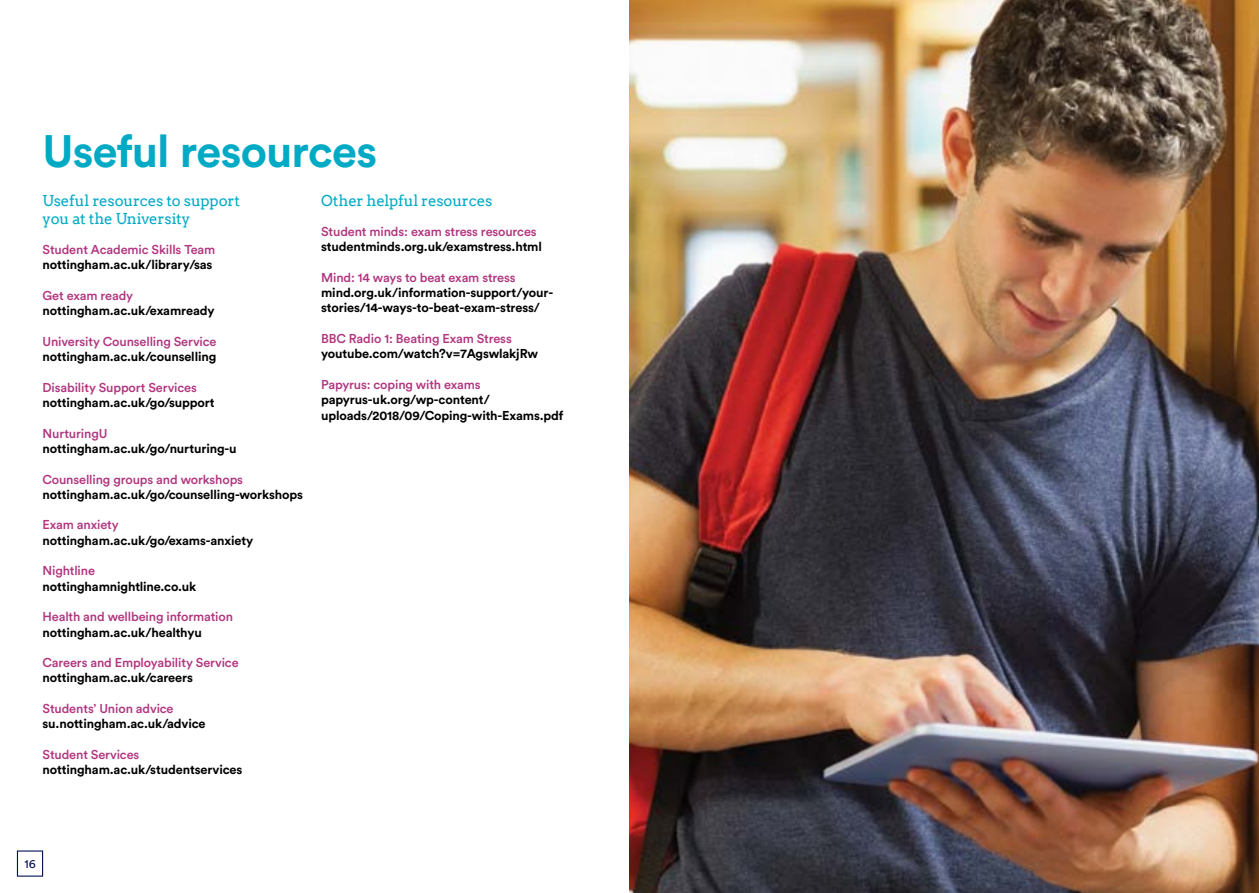
<style>
.page{position:relative;width:1259px;height:893px;background:#fff}
.page>*{position:absolute;margin:0;border:0;box-sizing:border-box;transform-origin:0 0}
.t1{font:700 45px "Circular Pro";letter-spacing:-.02em;color:#00aac5}
.t2{font:15px/18px "Arvo";letter-spacing:-.015em;color:#00aac5}
.t3{font:700 12.75px/15.3px "Circular Pro";letter-spacing:-.01em;color:#000}
.t4{font:500 12.75px "Circular Pro";letter-spacing:-.01em;color:#b1357f}
.t5{font:12px "Circular Pro";color:#051355}
</style>
<div class="page">
<img style="left:629px;top:0;width:630px;height:893px">
<div style="left:17px;top:850px;width:26px;height:27px;border:1px solid #051355"></div>
<h1 class="t1" style="left:43px;top:120px;width:336px">Useful resources</h1>
<p class="t2" style="left:43px;top:192px;width:199px">Useful resources to support you at the University</p>
<p class="t4" style="left:43px;top:241px;width:174px">Student Academic Skills Team</p>
<p class="t3" style="left:43px;top:257px;width:171px">nottingham.ac.uk/library/sas</p>
<p class="t4" style="left:43px;top:287px;width:92px">Get exam ready</p>
<p class="t3" style="left:43px;top:303px;width:173px">nottingham.ac.uk/examready</p>
<p class="t4" style="left:43px;top:333px;width:175px">University Counselling Service</p>
<p class="t3" style="left:43px;top:348px;width:175px">nottingham.ac.uk/counselling</p>
<p class="t4" style="left:43px;top:379px;width:156px">Disability Support Services</p>
<p class="t3" style="left:43px;top:394px;width:174px">nottingham.ac.uk/go/support</p>
<p class="t4" style="left:43px;top:424px;width:66px">NurturingU</p>
<p class="t3" style="left:43px;top:440px;width:196px">nottingham.ac.uk/go/nurturing-u</p>
<p class="t4" style="left:43px;top:470px;width:202px">Counselling groups and workshops</p>
<p class="t3" style="left:43px;top:486px;width:262px">nottingham.ac.uk/go/counselling-workshops</p>
<p class="t4" style="left:43px;top:516px;width:78px">Exam anxiety</p>
<p class="t3" style="left:43px;top:532px;width:212px">nottingham.ac.uk/go/exams-anxiety</p>
<p class="t4" style="left:43px;top:562px;width:54px">Nightline</p>
<p class="t3" style="left:43px;top:578px;width:155px">nottinghamnightline.co.uk</p>
<p class="t4" style="left:43px;top:608px;width:192px">Health and wellbeing information</p>
<p class="t3" style="left:43px;top:624px;width:161px">nottingham.ac.uk/healthyu</p>
<p class="t4" style="left:43px;top:654px;width:198px">Careers and Employability Service</p>
<p class="t3" style="left:43px;top:670px;width:152px">nottingham.ac.uk/careers</p>
<p class="t4" style="left:43px;top:700px;width:133px">Students’ Union advice</p>
<p class="t3" style="left:43px;top:716px;width:165px">su.nottingham.ac.uk/advice</p>
<p class="t4" style="left:43px;top:746px;width:98px">Student Services</p>
<p class="t3" style="left:43px;top:762px;width:201px">nottingham.ac.uk/studentservices</p>
<p class="t2" style="left:321px;top:192px;width:173px">Other helpful resources</p>
<p class="t4" style="left:321px;top:223px;width:217px">Student minds: exam stress resources</p>
<p class="t3" style="left:321px;top:239px;width:222px">studentminds.org.uk/examstress.html</p>
<p class="t4" style="left:321px;top:269px;width:196px">Mind: 14 ways to beat exam stress</p>
<p class="t3" style="left:321px;top:285px;width:234px">mind.org.uk/information-support/your&shy;stories/14-ways-to-beat-exam-stress/</p>
<p class="t4" style="left:321px;top:330px;width:192px">BBC Radio 1: Beating Exam Stress</p>
<p class="t3" style="left:321px;top:346px;width:218px">youtube.com/watch?v=7AgswlakjRw</p>
<p class="t4" style="left:321px;top:376px;width:161px">Papyrus: coping with exams</p>
<p class="t3" style="left:321px;top:392px;width:244px">papyrus-uk.org/wp-content/ uploads/2018/09/Coping-with-Exams.pdf</p>
<p class="t5" style="left:24px;top:856px;width:13px">16</p>
</div>
